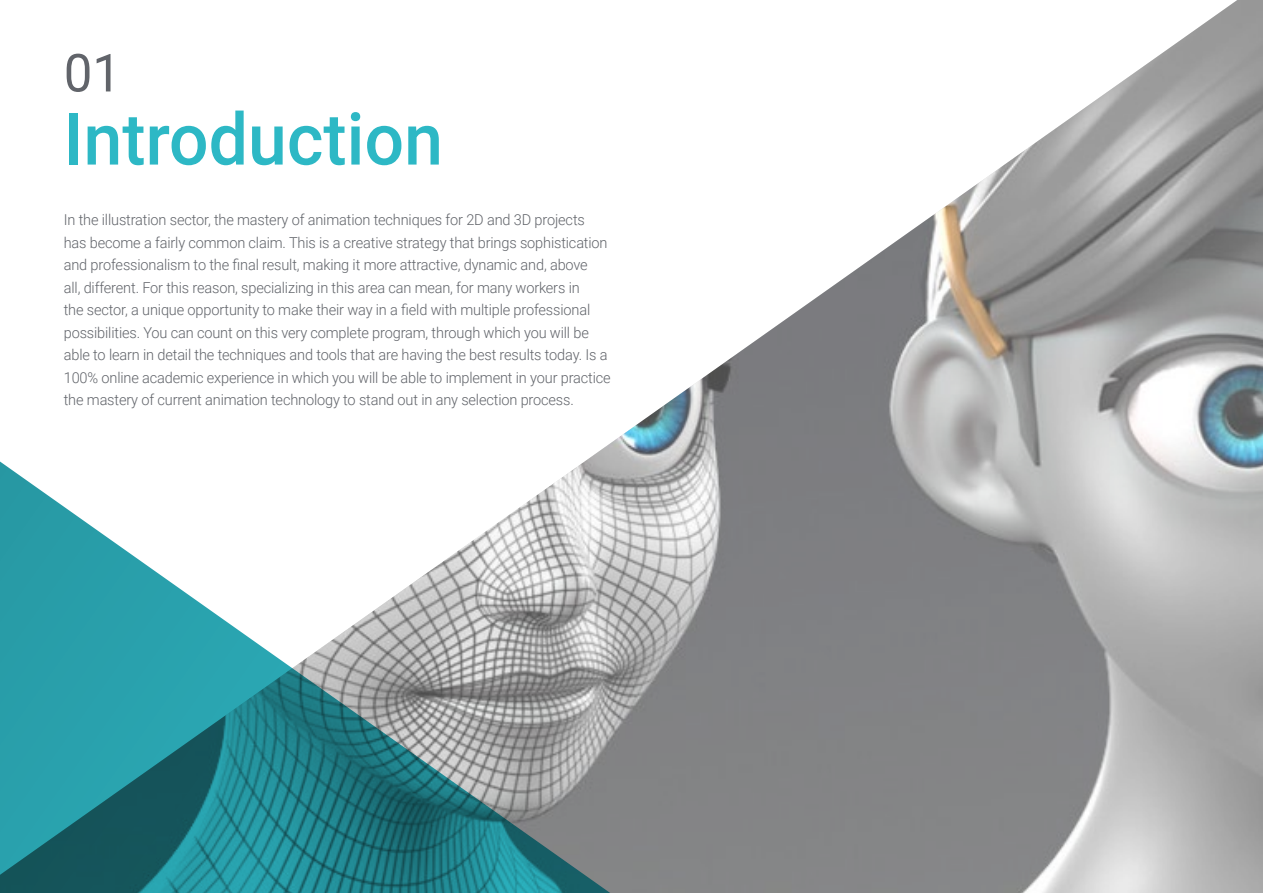
<style>
.page{position:relative;width:1263px;height:893px;background:#fff}
.page>*{position:absolute;margin:0;border:0;box-sizing:border-box;transform-origin:0 0}
.t1{font:500 72px "Roboto";color:#2db8c5}
.t2{font:52.5px "Roboto";color:#61646a}
.t3{font:300 15px/22.5px "Roboto";letter-spacing:-.01em;color:#61646a}
</style>
<div class="page">
<img style="left:607px;top:0;width:656px;height:893px">
<svg style="left:0;top:446px;width:640px;height:447px"></svg>
<h2 class="t2" style="left:64px;top:36px;width:59px">01</h2>
<h1 class="t1" style="left:64px;top:89px;width:381px">Introduction</h1>
<p class="t3" style="left:64px;top:208px;width:548px">In the illustration sector, the mastery of animation techniques for 2D and 3D projects has become a fairly common claim. This is a creative strategy that brings sophistication and professionalism to the final result, making it more attractive, dynamic and, above<br>all, different. For this reason, specializing in this area can mean, for many workers in<br>the sector, a unique opportunity to make their way in a field with multiple professional possibilities. You can count on this very complete program, through which you will be able to learn in detail the techniques and tools that are having the best results today. Is a 100% online academic experience in which you will be able to implement in your practice the mastery of current animation technology to stand out in any selection process.</p>
</div>
